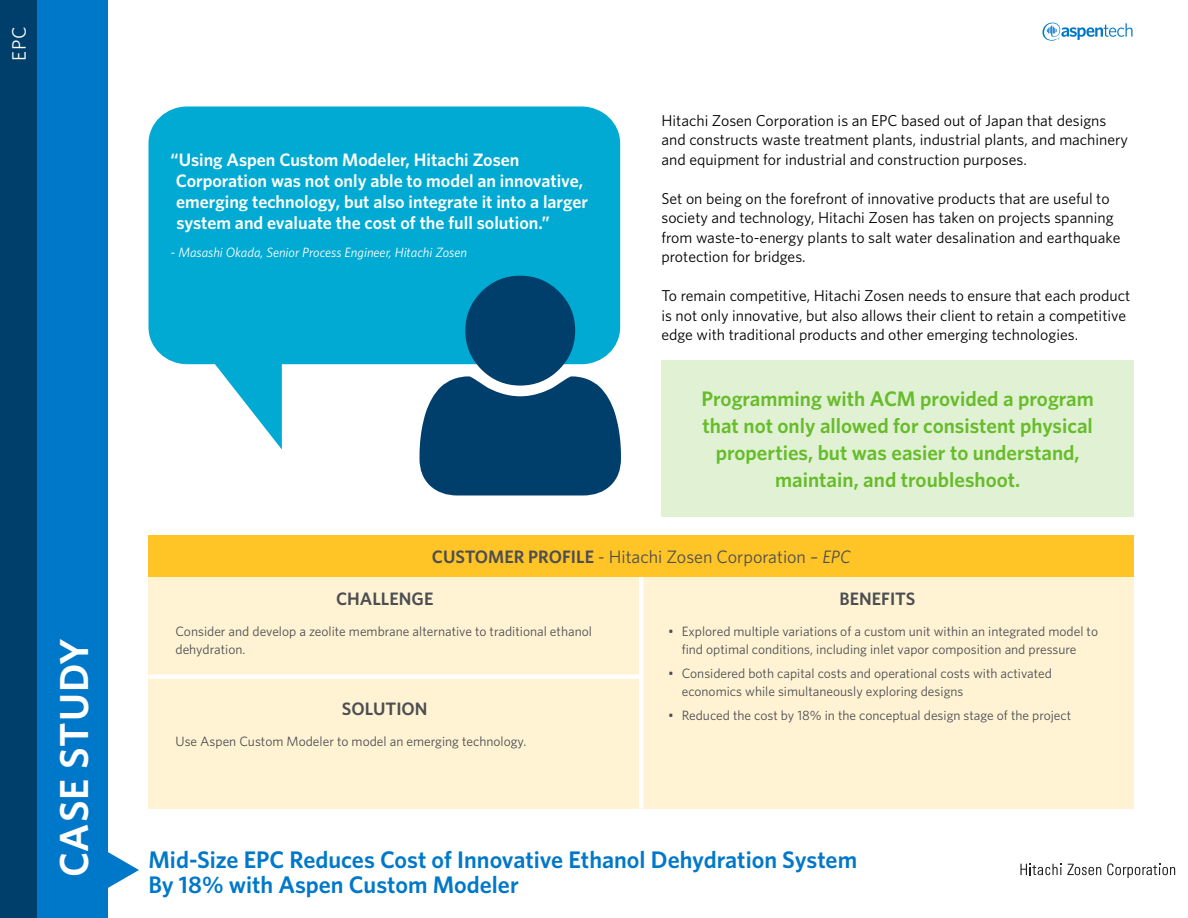
<style>
.page{position:relative;width:1188px;height:918px;background:#fff}
.page>*{position:absolute;margin:0;border:0;box-sizing:border-box;transform-origin:0 0}
.t1{font:600 40.5px "Whitney";letter-spacing:.025em;color:#fff}
.t2{font:600 24px/25.5px "Whitney";color:#0078c9}
.t3{font:600 21px/27px "Whitney";color:#66bc29;text-align:center}
.t4{font:19.5px "Whitney";color:#fff}
.t5{font:600 18px/21px "Whitney";color:#fff}
.t6{font:18px "Whitney";color:#4d4e53}
.t7{font:600 18px "Whitney";color:#4d4e53}
.t8{font:15.75px/19.5px "Whitney";color:#000}
.t9{font:13.5px/18px "Whitney";color:#4d4e53}
.t10{font:italic 13.5px "Whitney";color:#fff}
.s1{font-weight:600}
.s2{font-style:italic}
</style>
<div class="page">
<svg style="left:1043px;top:23px;width:89px;height:18px"></svg>
<svg style="left:38px;top:0;width:101px;height:918px;fill:#0078c9"></svg>
<div style="left:0;top:0;width:38px;height:918px;background:#003f6b"></div>
<svg style="left:1020px;top:864px;width:41px;height:11px"></svg>
<svg style="left:1067px;top:864px;width:34px;height:11px"></svg>
<svg style="left:1107px;top:863px;width:68px;height:15px"></svg>
<div style="left:148px;top:571px;width:986px;height:237px;background:#fff3d3"></div>
<div style="left:639px;top:574px;width:5px;height:234px;background:#fff"></div>
<svg style="left:149px;top:106px;width:471px;height:344px;fill:#00aad2"></svg>
<svg style="left:420px;top:276px;width:201px;height:219px;background:#1b6990"></svg>
<div style="left:148px;top:536px;width:986px;height:41px;background:#ffc425"></div>
<div style="left:148px;top:674px;width:493px;height:5px;background:#fff"></div>
<div style="left:662px;top:360px;width:472px;height:156px;background:#e0f1d4"></div>
<p class="t4" style="left:6px;top:61px;width:35px;rotate:-90deg">EPC</p>
<h1 class="t1" style="left:47px;top:877px;width:241px;rotate:-90deg">CASE STUDY</h1>
<p class="t5" style="left:171px;top:149px;width:419px">“Using Aspen Custom Modeler, Hitachi Zosen Corporation was not only able to model an innovative, emerging technology, but also integrate it into a larger system and evaluate the cost of the full solution.”</p>
<p class="t10" style="left:171px;top:244px;width:298px">- Masashi Okada, Senior Process Engineer, Hitachi Zosen</p>
<p class="t8" style="left:662px;top:110px;width:468px">Hitachi Zosen Corporation is an EPC based out of Japan that designs and constructs waste treatment plants, industrial plants, and machinery and equipment for industrial and construction purposes.</p>
<p class="t8" style="left:662px;top:188px;width:460px">Set on being on the forefront of innovative products that are useful to society and technology, Hitachi Zosen has taken on projects spanning from waste-to-energy plants to salt water desalination and earthquake protection for bridges.</p>
<p class="t8" style="left:662px;top:286px;width:470px">To remain competitive, Hitachi Zosen needs to ensure that each product is not only innovative, but also allows their client to retain a competitive edge with traditional products and other emerging technologies.</p>
<h3 class="t3" style="left:702px;top:385px;width:394px">Programming with ACM provided a program that not only allowed for consistent physical properties, but was easier to understand, maintain, and troubleshoot.</h3>
<p class="t6" style="left:432px;top:545px;width:420px"><span class="s1">CUSTOMER PROFILE</span> - Hitachi Zosen Corporation – <span class="s2">EPC</span></p>
<p class="t7" style="left:336px;top:586px;width:99px">CHALLENGE</p>
<p class="t9" style="left:176px;top:622px;width:418px">Consider and develop a zeolite membrane alternative to traditional ethanol dehydration.</p>
<p class="t7" style="left:342px;top:697px;width:87px">SOLUTION</p>
<p class="t9" style="left:176px;top:732px;width:353px">Use Aspen Custom Modeler to model an emerging technology.</p>
<p class="t7" style="left:840px;top:586px;width:77px">BENEFITS</p>
<p class="t9" style="left:668px;top:622px;width:431px;text-align:center">• Explored multiple variations of a custom unit within an integrated model to find optimal conditions, including inlet vapor composition and pressure</p>
<p class="t9" style="left:682px;top:664px;width:372px;text-indent:-14px">• Considered both capital costs and operational costs with activated economics while simultaneously exploring designs</p>
<p class="t9" style="left:668px;top:706px;width:405px">• Reduced the cost by 18% in the conceptual design stage of the project</p>
<h2 class="t2" style="left:148px;top:846px;width:710px">Mid-Size EPC Reduces Cost of Innovative Ethanol Dehydration System<br>By 18% with Aspen Custom Modeler</h2>
</div>
